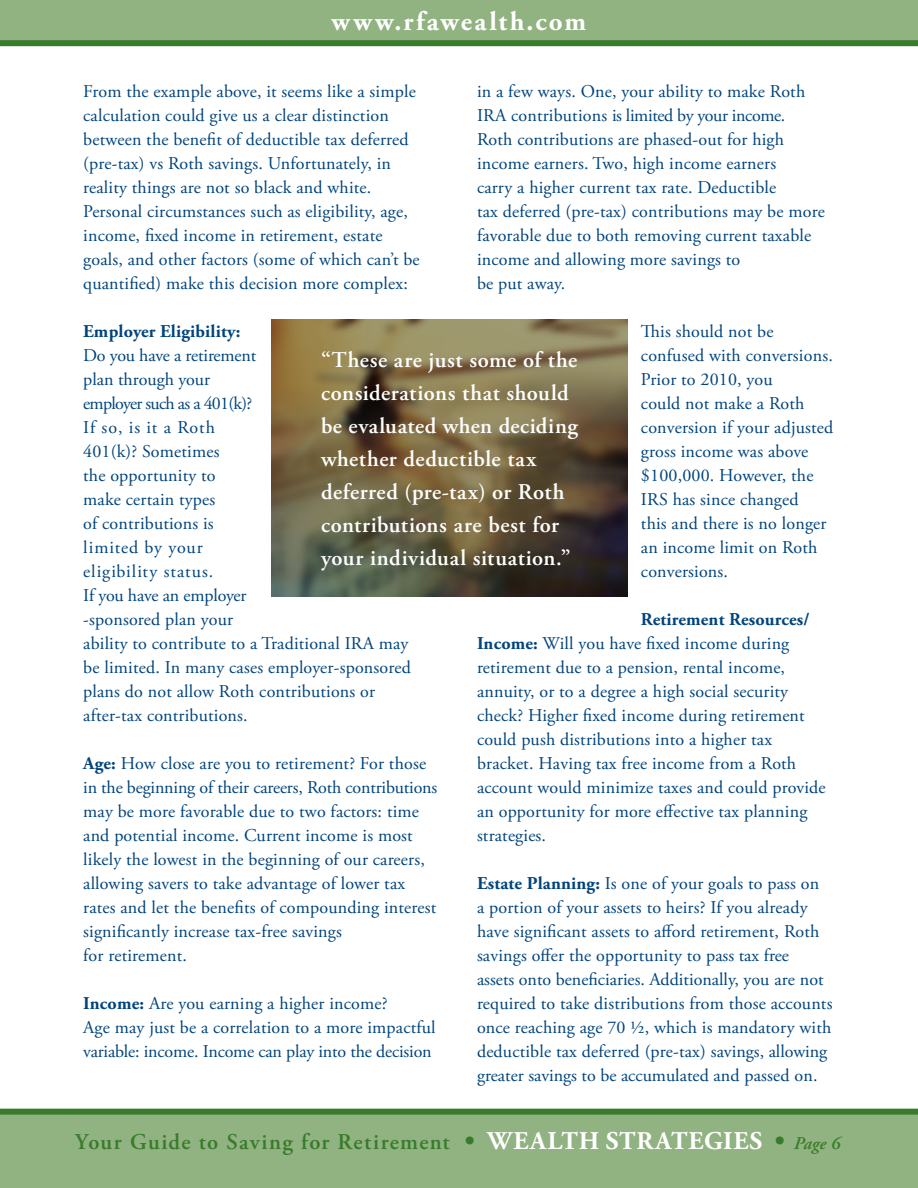
<style>
.page{position:relative;width:918px;height:1188px;background:#fff}
.page>*{position:absolute;margin:0;border:0;box-sizing:border-box;transform-origin:0 0}
.t1{font:700 27px "Adobe Garamond Pro";letter-spacing:.085em;color:#fff}
.t2{font:600 22.5px/33px "Adobe Garamond Pro";letter-spacing:.02em;color:#fff}
.t3{font:600 22.5px "Adobe Garamond Pro";letter-spacing:.055em;color:#387c2b}
.t4{font:18px/24px "Adobe Garamond Pro";letter-spacing:.01em;color:#00447c}
.t5{font:700 18px "Adobe Garamond Pro";letter-spacing:.01em;color:#00447c}
.s1{font-weight:700}
.s2{font-weight:700;font-size:25.5px}
.s3{font-weight:700;font-size:25.5px;color:#fff}
.s4{font-style:italic;font-size:18px}
</style>
<div class="page">
<div style="left:0;top:0;width:918px;height:40px;background:#91b281"></div>
<div style="left:0;top:1112px;width:918px;height:76px;background:#91b281"></div>
<div style="left:0;top:40px;width:918px;height:6px;background:#387c2b"></div>
<div style="left:0;top:1109px;width:918px;height:6px;background:#387c2b"></div>
<img style="left:271px;top:320px;width:356px;height:276px">
<h1 class="t1" style="left:332px;top:6px;width:256px">www.rfawealth.com</h1>
<p class="t4" style="left:477px;top:80px;width:349px">in a few ways. One, your ability to make Roth IRA contributions is limited by your income.<br>Roth contributions are phased-out for high income earners. Two, high income earners<br>carry a higher current tax rate. Deductible<br>tax deferred (pre-tax) contributions may be more favorable due to both removing current taxable income and allowing more savings to<br>be put away.</p>
<p class="t4" style="left:641px;top:320px;width:194px">This should not be confused with conversions.<br>Prior to 2010, you<br>could not make a Roth conversion if your adjusted gross income was above $100,000. However, the<br>IRS has since changed<br>this and there is no longer an income limit on Roth conversions.</p>
<p class="t4" style="left:477px;top:608px;width:350px;text-indent:164px"><span class="s1">Retirement Resources/ Income:</span> Will you have fixed income during retirement due to a pension, rental income, annuity, or to a degree a high social security check? Higher fixed income during retirement could push distributions into a higher tax bracket. Having tax free income from a Roth account would minimize taxes and could provide an opportunity for more effective tax planning strategies.</p>
<p class="t4" style="left:477px;top:872px;width:357px"><span class="s1">Estate Planning:</span> Is one of your goals to pass on<br>a portion of your assets to heirs? If you already have significant assets to afford retirement, Roth savings offer the opportunity to pass tax free<br>assets onto beneficiaries. Additionally, you are not required to take distributions from those accounts once reaching age 70 ½, which is mandatory with deductible tax deferred (pre-tax) savings, allowing greater savings to be accumulated and passed on.</p>
<p class="t4" style="left:83px;top:80px;width:338px">From the example above, it seems like a simple calculation could give us a clear distinction between the benefit of deductible tax deferred (pre-tax) vs Roth savings. Unfortunately, in reality things are not so black and white.<br>Personal circumstances such as eligibility, age, income, fixed income in retirement, estate goals, and other factors (some of which can’t be quantified) make this decision more complex:</p>
<p class="t5" style="left:83px;top:321px;width:159px">Employer Eligibility:</p>
<p class="t4" style="left:83px;top:344px;width:329px">Do you have a retirement<br>plan through your<br>employer such as a 401(k)?<br>If so, is it a Roth<br>401(k)? Sometimes<br>the opportunity to<br>make certain types<br>of contributions is<br>limited by your<br>eligibility status.<br>If you have an employer<br>-sponsored plan your<br>ability to contribute to a Traditional IRA may be limited. In many cases employer-sponsored plans do not allow Roth contributions or after-tax contributions.</p>
<p class="t4" style="left:83px;top:752px;width:356px"><span class="s1">Age:</span> How close are you to retirement? For those in the beginning of their careers, Roth contributions may be more favorable due to two factors: time and potential income. Current income is most likely the lowest in the beginning of our careers, allowing savers to take advantage of lower tax rates and let the benefits of compounding interest significantly increase tax-free savings<br>for retirement.</p>
<p class="t4" style="left:83px;top:992px;width:354px"><span class="s1">Income:</span> Are you earning a higher income?<br>Age may just be a correlation to a more impactful variable: income. Income can play into the decision</p>
<p class="t2" style="left:321px;top:343px;width:259px">“These are just some of the considerations that should be evaluated when deciding whether deductible tax deferred (pre-tax) or Roth contributions are best for your individual situation.”</p>
<p class="t3" style="left:75px;top:1129px;width:766px">Your Guide to Saving for Retirement <span class="s2">•</span> <span class="s3">WEALTH STRATEGIES</span> <span class="s2">•</span> <span class="s4">Page 6</span></p>
</div>
